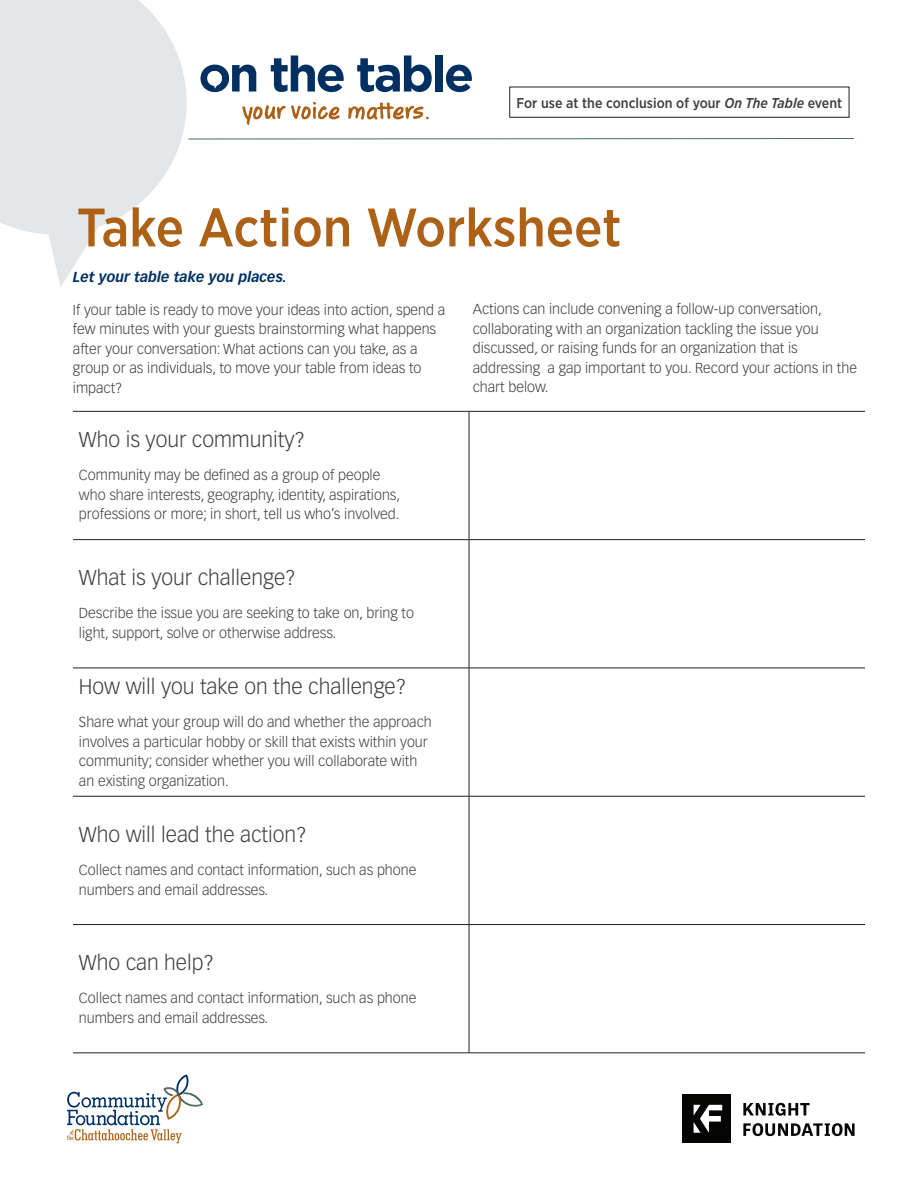
<style>
.page{position:relative;width:921px;height:1189px;background:#fff}
.page>*{position:absolute;margin:0;border:0;box-sizing:border-box;transform-origin:0 0}
.t1{font:500 54px "Gotham Narrow";color:#ac6116}
.t2{font:300 21px "Vectora LH";color:#3e3e3f}
.t3{font:300 14.25px/19.5px "Vectora LH";color:#3e3e3f}
.t4{font:500 14.25px "Gotham Narrow";color:#3e3e3f}
.t5{font:italic 700 14.25px "Vectora LH";color:#003062}
.s1{font-style:italic}
</style>
<div class="page">
<svg style="left:242px;top:101px;width:98px;height:24px"></svg>
<svg style="left:348px;top:102px;width:81px;height:18px"></svg>
<svg style="left:271px;top:55px;width:72px;height:37px"></svg>
<svg style="left:357px;top:55px;width:74px;height:37px"></svg>
<div style="left:435px;top:55px;width:7px;height:36px;background:#003062"></div>
<svg style="left:446px;top:65px;width:26px;height:27px"></svg>
<svg style="left:205px;top:65px;width:51px;height:27px"></svg>
<svg style="left:67px;top:1074px;width:136px;height:69px"></svg>
<svg style="left:205px;top:138px;width:649px;height:2px"></svg>
<svg style="left:0;top:0;width:205px;height:287px;fill:#e3e7e9"></svg>
<div style="left:681px;top:1094px;width:49px;height:49px;background:#040503"></div>
<svg style="left:693px;top:1104px;width:29px;height:28px"></svg>
<svg style="left:743px;top:1102px;width:66px;height:13px"></svg>
<svg style="left:743px;top:1123px;width:111px;height:13px"></svg>
<hr style="left:469px;top:411px;width:396px;height:1px;background:#231f20">
<hr style="left:73px;top:539px;width:396px;height:1px;background:#231f20">
<hr style="left:469px;top:539px;width:396px;height:1px;background:#231f20">
<hr style="left:73px;top:667px;width:396px;height:1px;background:#231f20">
<hr style="left:469px;top:667px;width:396px;height:1px;background:#231f20">
<hr style="left:73px;top:796px;width:396px;height:1px;background:#231f20">
<hr style="left:469px;top:796px;width:396px;height:1px;background:#231f20">
<hr style="left:73px;top:924px;width:396px;height:1px;background:#231f20">
<hr style="left:469px;top:924px;width:396px;height:1px;background:#231f20">
<hr style="left:469px;top:1052px;width:396px;height:1px;background:#231f20">
<hr style="left:73px;top:411px;width:396px;height:1px;background:#231f20">
<hr style="left:468px;top:411px;width:1px;height:128px;background:#231f20">
<hr style="left:468px;top:540px;width:1px;height:127px;background:#231f20">
<hr style="left:468px;top:668px;width:1px;height:128px;background:#231f20">
<hr style="left:468px;top:796px;width:1px;height:128px;background:#231f20">
<hr style="left:468px;top:924px;width:1px;height:128px;background:#231f20">
<hr style="left:73px;top:1052px;width:396px;height:1px;background:#231f20">
<p class="t4" style="left:516px;top:94px;width:327px">For use at the conclusion of your <span class="s1">On The Table</span> event</p>
<h1 class="t1" style="left:77px;top:193px;width:546px">Take Action Worksheet</h1>
<p class="t5" style="left:73px;top:268px;width:216px">Let your table take you places.</p>
<p class="t3" style="left:73px;top:300px;width:374px">If your table is ready to move your ideas into action, spend a few minutes with your guests brainstorming what happens after your conversation: What actions can you take, as a group or as individuals, to move your table from ideas to impact?</p>
<p class="t3" style="left:473px;top:300px;width:386px">Actions can include convening a follow-up conversation, collaborating with an organization tackling the issue you discussed, or raising funds for an organization that is addressing a gap important to you. Record your actions in the chart below.</p>
<h2 class="t2" style="left:79px;top:428px;width:228px">Who is your community?</h2>
<p class="t3" style="left:79px;top:466px;width:323px">Community may be defined as a group of people who share interests, geography, identity, aspirations, professions or more; in short, tell us who’s involved.</p>
<h2 class="t2" style="left:79px;top:566px;width:219px">What is your challenge?</h2>
<p class="t3" style="left:79px;top:604px;width:336px">Describe the issue you are seeking to take on, bring to light, support, solve or otherwise address.</p>
<h2 class="t2" style="left:79px;top:674px;width:329px">How will you take on the challenge?</h2>
<p class="t3" style="left:79px;top:712px;width:354px">Share what your group will do and whether the approach involves a particular hobby or skill that exists within your community; consider whether you will collaborate with an existing organization.</p>
<h2 class="t2" style="left:79px;top:822px;width:230px">Who will lead the action?</h2>
<p class="t3" style="left:79px;top:860px;width:339px">Collect names and contact information, such as phone numbers and email addresses.</p>
<h2 class="t2" style="left:79px;top:950px;width:137px">Who can help?</h2>
<p class="t3" style="left:79px;top:988px;width:339px">Collect names and contact information, such as phone numbers and email addresses.</p>
</div>
